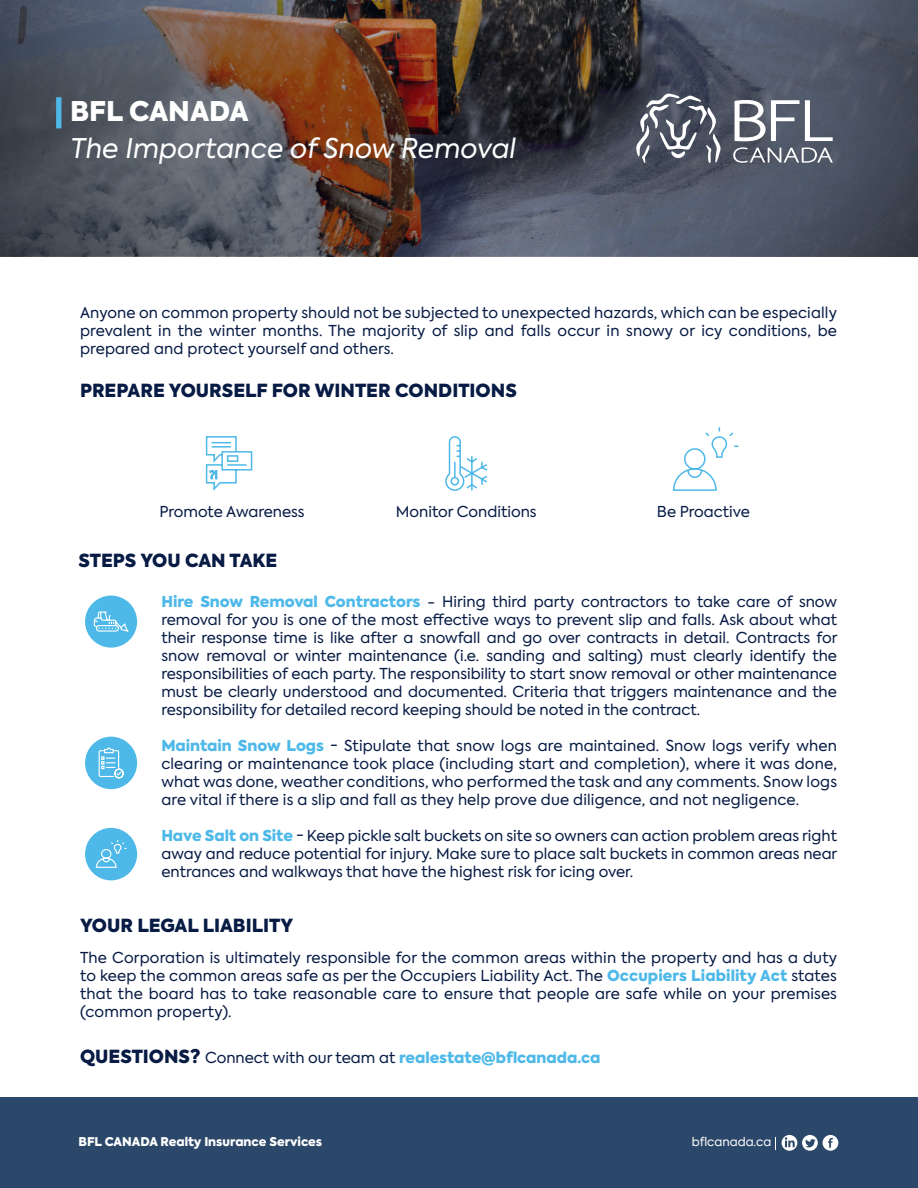
<style>
.page{position:relative;width:918px;height:1188px;background:#fff}
.page>*{position:absolute;margin:0;border:0;box-sizing:border-box;transform-origin:0 0}
.t1{font:italic 27px "Axiforma";color:#fff}
.t2{font:900 27px "Axiforma";color:#fff}
.t3{font:900 18px "Axiforma";color:#071b44}
.t4{font:15px/18px "Axiforma";color:#071b44;text-align:justify}
.t5{font:900 15px "Axiforma";color:#4eb9e9}
.contact_us{font:900 12px "Axiforma";color:#fff}
.contact_us-2{font:12px "Axiforma";color:#fff}
.s1{font-weight:900;color:#4eb9e9}
.s2{font-size:18px;color:#071b44}
.s3{font-weight:400;color:#071b44}
</style>
<div class="page">
<svg style="left:0;top:0;width:918px;height:256px;background:#504b4f"></svg>
<svg style="left:636px;top:94px;width:85px;height:69px"></svg>
<svg style="left:735px;top:100px;width:98px;height:41px"></svg>
<svg style="left:733px;top:147px;width:100px;height:16px;background:#7a808b"></svg>
<svg style="left:56px;top:97px;width:5px;height:31px"></svg>
<svg style="left:205px;top:436px;width:48px;height:55px"></svg>
<svg style="left:445px;top:436px;width:43px;height:55px"></svg>
<svg style="left:672px;top:427px;width:67px;height:64px"></svg>
<div style="left:0;top:1098px;width:918px;height:90px;background:#2b4769"></div>
<svg style="left:775px;top:1137px;width:1px;height:12px"></svg>
<svg style="left:782px;top:1135px;width:56px;height:16px"></svg>
<div style="left:85px;top:596px;width:52px;height:52px;background:#4eb9e9;border-radius:50%"></div>
<svg style="left:93px;top:611px;width:36px;height:21px"></svg>
<div style="left:85px;top:737px;width:52px;height:52px;background:#4eb9e9;border-radius:50%"></div>
<svg style="left:98px;top:747px;width:26px;height:32px"></svg>
<div style="left:85px;top:828px;width:52px;height:52px;background:#4eb9e9;border-radius:50%"></div>
<svg style="left:95px;top:840px;width:32px;height:28px"></svg>
<p class="t2" style="left:70px;top:92px;width:180px">BFL CANADA</p>
<p class="t1" style="left:70px;top:131px;width:447px">The Importance of Snow Removal</p>
<p class="t4" style="left:80px;top:304px;width:758px">Anyone on common property should not be subjected to unexpected hazards, which can be especially prevalent in the winter months. The majority of slip and falls occur in snowy or icy conditions, be prepared and protect yourself and others.</p>
<p class="t3" style="left:80px;top:378px;width:438px">PREPARE YOURSELF FOR WINTER CONDITIONS</p>
<p class="t4" style="left:159px;top:502px;width:147px">Promote Awareness</p>
<p class="t4" style="left:396px;top:502px;width:142px">Monitor Conditions</p>
<p class="t4" style="left:657px;top:502px;width:94px">Be Proactive</p>
<p class="t3" style="left:79px;top:548px;width:200px">STEPS YOU CAN TAKE</p>
<p class="t4" style="left:161px;top:593px;width:678px"><span class="s1">Hire Snow Removal Contractors</span> - Hiring third party contractors to take care of snow removal for you is one of the most effective ways to prevent slip and falls. Ask about what their response time is like after a snowfall and go over contracts in detail. Contracts for snow removal or winter maintenance (i.e. sanding and salting) must clearly identify the responsibilities of each party. The responsibility to start snow removal or other maintenance must be clearly understood and documented. Criteria that triggers maintenance and the responsibility for detailed record keeping should be noted in the contract.</p>
<p class="t4" style="left:161px;top:737px;width:677px"><span class="s1">Maintain Snow Logs</span> - Stipulate that snow logs are maintained. Snow logs verify when clearing or maintenance took place (including start and completion), where it was done, what was done, weather conditions, who performed the task and any comments. Snow logs are vital if there is a slip and fall as they help prove due diligence, and not negligence.</p>
<p class="t4" style="left:161px;top:827px;width:677px"><span class="s1">Have Salt on Site</span> - Keep pickle salt buckets on site so owners can action problem areas right away and reduce potential for injury. Make sure to place salt buckets in common areas near entrances and walkways that have the highest risk for icing over.</p>
<p class="t3" style="left:80px;top:913px;width:215px">YOUR LEGAL LIABILITY</p>
<p class="t4" style="left:80px;top:949px;width:758px">The Corporation is ultimately responsible for the common areas within the property and has a duty to keep the common areas safe as per the Occupiers Liability Act. The <span class="s1">Occupiers Liability Act</span> states that the board has to take reasonable care to ensure that people are safe while on your premises (common property).</p>
<p class="t5" style="left:80px;top:1047px;width:522px"><span class="s2">QUESTIONS?</span> <span class="s3">Connect with our team at</span> realestate@bflcanada.ca</p>
<p class="contact_us" style="left:79px;top:1133px;width:245px">BFL CANADA Realty Insurance Services</p>
<p class="contact_us-2" style="left:692px;top:1134px;width:81px">bflcanada.ca</p>
</div>
